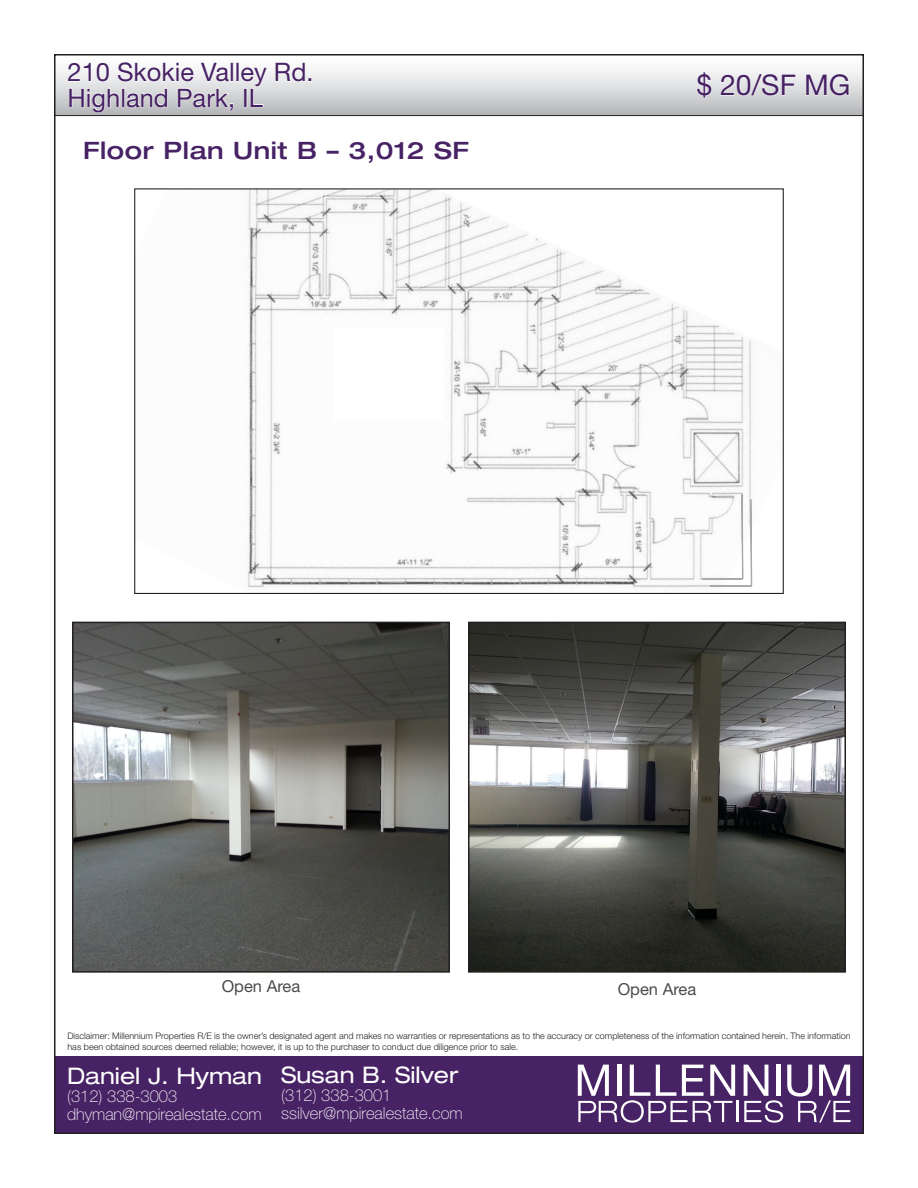
<style>
.page{position:relative;width:918px;height:1188px;background:#fff}
.page>*{position:absolute;margin:0;border:0;box-sizing:border-box;transform-origin:0 0}
.t1{font:28.5px "Helvetica Neue LT Std";color:#472264}
.t2{font:25.5px/25.5px "Helvetica Neue LT Std";color:#472264}
.Section_Header{font:500 expanded 24px "Helvetica Neue LT Std";letter-spacing:.025em;color:#472264}
.t3{font:expanded 22.8px "Helvetica Neue LT Std";color:#fff}
.t4{font:100 16.5px/17.9px "Helvetica Neue LT Std";color:#fff}
.t5{font:16.5px "Helvetica Neue LT Std";color:#4b4c4d}
.t6{font:300 9px/10.8px "Helvetica Neue LT Std";color:#231f20}
</style>
<div class="page">
<svg style="left:57px;top:70px;width:804px;height:45px;background:#d3d4d6"></svg>
<div style="left:54px;top:1056px;width:810px;height:78px;background:#472264"></div>
<div style="left:236px;top:62px;width:3px;height:20px;border:1px solid #fff"></div>
<svg style="left:275px;top:70px;width:37px;height:12px"></svg>
<svg style="left:67px;top:70px;width:167px;height:43px"></svg>
<svg style="left:240px;top:70px;width:28px;height:38px"></svg>
<svg style="left:696px;top:71px;width:16px;height:28px"></svg>
<svg style="left:720px;top:73px;width:76px;height:24px"></svg>
<svg style="left:805px;top:72px;width:45px;height:24px"></svg>
<hr style="left:54px;top:115px;width:810px;height:1px;background:#231f20">
<hr style="left:736px;top:1101px;width:3px;height:21px;background:#fff">
<svg style="left:578px;top:1065px;width:157px;height:58px"></svg>
<svg style="left:744px;top:1065px;width:107px;height:58px"></svg>
<img style="left:75px;top:625px;width:372px;height:345px">
<div style="left:72px;top:622px;width:378px;height:351px;border:2px solid #231f20"></div>
<img style="left:471px;top:625px;width:372px;height:345px">
<div style="left:468px;top:622px;width:378px;height:351px;border:2px solid #231f20"></div>
<img style="left:247px;top:190px;width:506px;height:398px">
<svg style="left:702px;top:494px;width:50px;height:93px"></svg>
<div style="left:334px;top:328px;width:110px;height:93px;background:#fff"></div>
<h2 class="t2" style="left:68px;top:59px;width:248px">210 Skokie Valley Rd.<br>Highland Park, IL</h2>
<h1 class="t1" style="left:696px;top:68px;width:156px">$ 20/SF MG</h1>
<p class="Section_Header" style="left:83px;top:135px;width:387px">Floor Plan Unit B – 3,012 SF</p>
<p class="t5" style="left:222px;top:977px;width:80px">Open Area</p>
<p class="t5" style="left:618px;top:979px;width:80px">Open Area</p>
<p class="t6" style="left:68px;top:1030px;width:785px">Disclaimer: Millennium Properties R/E is the owner’s designated agent and makes no warranties or representations as to the accuracy or completeness of the information contained herein. The information has been obtained sources deemed reliable; however, it is up to the purchaser to conduct due diligence prior to sale.</p>
<h3 class="t3" style="left:281px;top:1061px;width:179px">Susan B. Silver</h3>
<h3 class="t4" style="left:281px;top:1086px;width:183px">(312) 338-3001 ssilver@mpirealestate.com</h3>
<h3 class="t3" style="left:67px;top:1062px;width:196px">Daniel J. Hyman</h3>
<h3 class="t4" style="left:67px;top:1087px;width:196px">(312) 338-3003 dhyman@mpirealestate.com</h3>
</div>
